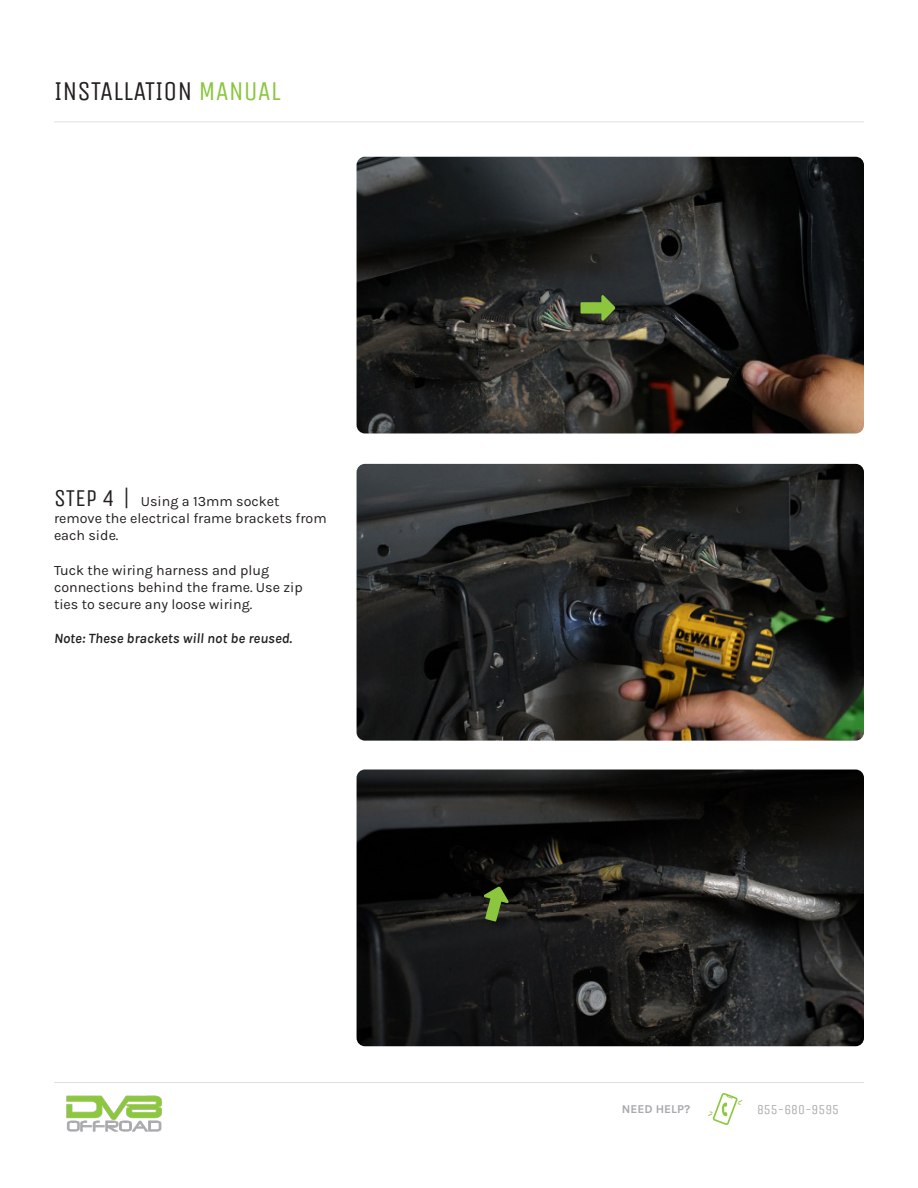
<style>
.page{position:relative;width:918px;height:1188px;background:#fff}
.page>*{position:absolute;margin:0;border:0;box-sizing:border-box;transform-origin:0 0}
.t1{font:27px "Unica One";color:#231f20}
.t2{font:14.25px/17.1px "Karla";color:#231f20}
.t3{font:italic 600 14.25px "Karla";color:#231f20}
.t4{font:13.5px "Unica One";color:#aeadad}
.t5{font:700 12px "Karla";color:#a8a9ad}
.s1{color:#8bc63e}
.s2{font-family:"Unica One";font-size:24px}
</style>
<div class="page">
<img style="left:357px;top:464px;width:507px;height:277px">
<img style="left:357px;top:770px;width:507px;height:276px">
<img style="left:357px;top:157px;width:507px;height:276px">
<hr style="left:54px;top:122px;width:810px;height:1px;background:#e2e0e0">
<svg style="left:708px;top:1093px;width:34px;height:32px"></svg>
<hr style="left:54px;top:1082px;width:810px;height:1px;background:#e2e0e0">
<img style="left:66px;top:1095px;width:96px;height:37px">
<svg style="left:580px;top:295px;width:35px;height:26px"></svg>
<svg style="left:483px;top:886px;width:26px;height:36px"></svg>
<p class="t1" style="left:54px;top:72px;width:228px">INSTALLATION <span class="s1">MANUAL</span></p>
<p class="t2" style="left:54px;top:492px;width:274px"><span class="s2">STEP 4 |</span> Using a 13mm socket remove the electrical frame brackets from each side.</p>
<p class="t2" style="left:54px;top:561px;width:250px">Tuck the wiring harness and plug connections behind the frame. Use zip ties to secure any loose wiring.</p>
<p class="t3" style="left:54px;top:629px;width:240px">Note: These brackets will not be reused.</p>
<p class="t5" style="left:622px;top:1101px;width:70px">NEED HELP?</p>
<p class="t4" style="left:757px;top:1100px;width:84px">855-680-9595</p>
</div>
